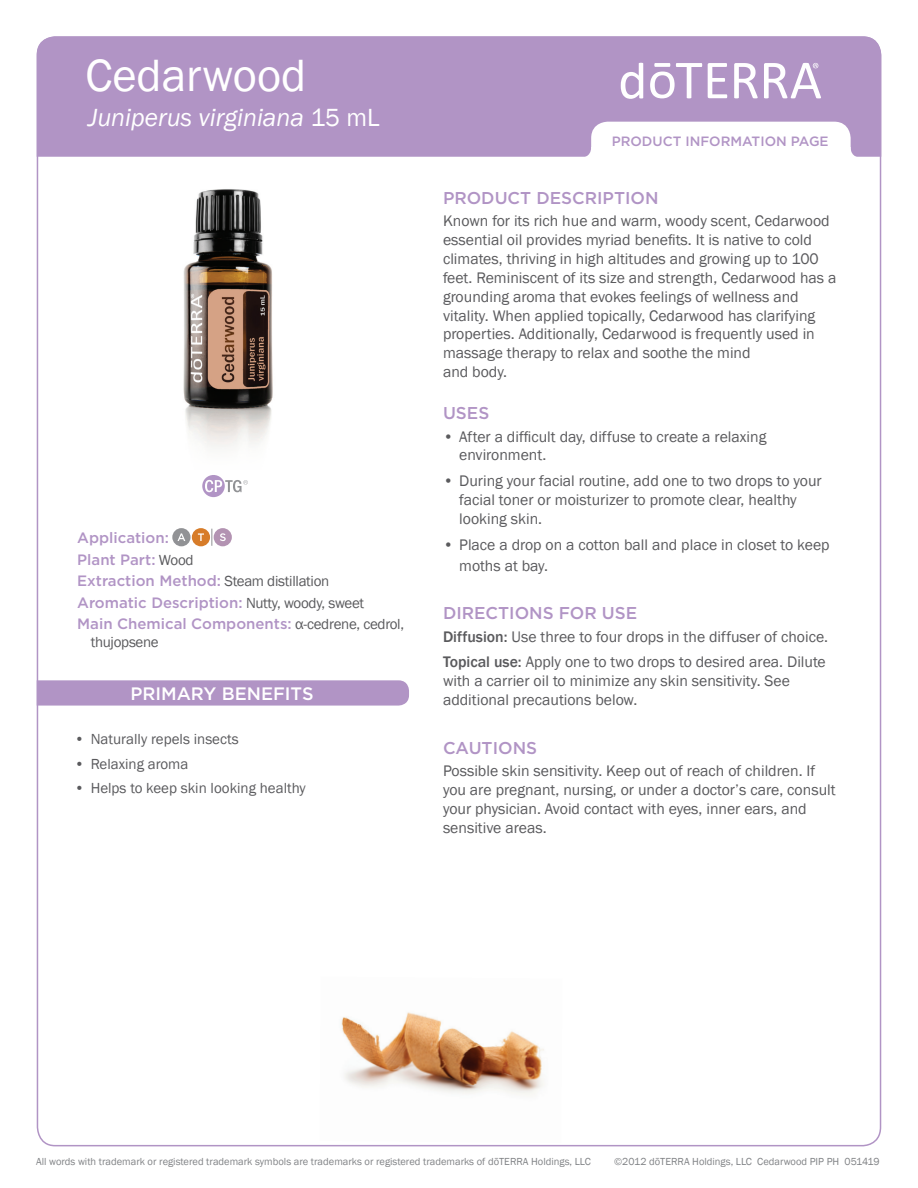
<style>
.page{position:relative;width:918px;height:1188px;background:#fff}
.page>*{position:absolute;margin:0;border:0;box-sizing:border-box;transform-origin:0 0}
.t1{font:46.5px "Franklin Gothic";color:#fff}
.t2{font:italic 25.5px "Franklin Gothic";color:#fff}
.t3{font:500 18px "Gotham";color:#fff}
.t4{font:500 17.1px "Gotham";color:#b194c5}
.t5{font:15.75px/18.9px "Franklin Gothic";color:#5a5a5d}
.t6{font:500 15px/21.5px "Gotham";color:#b194c5}
.t7{font:15px "Franklin Gothic";color:#5a5a5d}
.t8{font:15px "Franklin Gothic";letter-spacing:-.02em;color:#5a5a5d}
.t9{font:500 13.5px "Gotham";color:#b194c5}
.t10{font:10.5px "Franklin Gothic";color:#808285}
.s1{font-style:normal}
.s2{font-family:"Franklin Gothic";font-weight:400;color:#5a5a5d}
.s3{font-weight:500}
</style>
<div class="page">
<div style="left:37px;top:36px;width:844px;height:121px;background:#b194c5"></div>
<svg style="left:734px;top:63px;width:24px;height:35px"></svg>
<svg style="left:708px;top:63px;width:19px;height:35px"></svg>
<svg style="left:650px;top:63px;width:52px;height:35px"></svg>
<svg style="left:621px;top:63px;width:22px;height:36px"></svg>
<svg style="left:764px;top:63px;width:57px;height:35px"></svg>
<svg style="left:581px;top:122px;width:280px;height:35px"></svg>
<svg style="left:202px;top:475px;width:46px;height:22px"></svg>
<img style="left:341px;top:1012px;width:203px;height:83px">
<svg style="left:211px;top:529px;width:1px;height:17px"></svg>
<div style="left:172px;top:528px;width:19px;height:18px;background:#919295;border-radius:50%"></div>
<svg style="left:177px;top:533px;width:8px;height:8px"></svg>
<div style="left:192px;top:528px;width:18px;height:18px;background:#d77c29;border-radius:50%"></div>
<svg style="left:198px;top:533px;width:6px;height:8px"></svg>
<div style="left:214px;top:528px;width:18px;height:18px;background:#b393b2;border-radius:50%"></div>
<svg style="left:220px;top:533px;width:6px;height:8px"></svg>
<svg style="left:37px;top:680px;width:372px;height:26px;background:#b397c6"></svg>
<img style="left:183px;top:189px;width:90px;height:260px">
<h1 class="t1" style="left:85px;top:47px;width:222px">Cedarwood</h1>
<h2 class="t2" style="left:88px;top:101px;width:293px">Juniperus virginiana <span class="s1">15 mL</span></h2>
<p class="t6" style="left:77px;top:527px;width:328px">Application:<br>Plant Part: <span class="s2">Wood<br></span>Extraction Method: <span class="s2">Steam distillation<br></span>Aromatic Description: <span class="s2">Nutty, woody, sweet<br></span>Main Chemical Components: <span class="s2">α-cedrene, cedrol,</span></p>
<p class="t8" style="left:91px;top:633px;width:70px">thujopsene</p>
<p class="t3" style="left:130px;top:682px;width:185px">PRIMARY BENEFITS</p>
<p class="t7" style="left:75px;top:730px;width:166px">• Naturally repels insects</p>
<p class="t7" style="left:75px;top:754px;width:115px">• Relaxing aroma</p>
<p class="t7" style="left:75px;top:779px;width:233px">• Helps to keep skin looking healthy</p>
<p class="t9" style="left:612px;top:132px;width:218px">PRODUCT INFORMATION PAGE</p>
<p class="t4" style="left:443px;top:187px;width:217px">PRODUCT DESCRIPTION</p>
<p class="t5" style="left:443px;top:212px;width:395px">Known for its rich hue and warm, woody scent, Cedarwood essential oil provides myriad benefits. It is native to cold climates, thriving in high altitudes and growing up to 100 feet. Reminiscent of its size and strength, Cedarwood has a grounding aroma that evokes feelings of wellness and vitality. When applied topically, Cedarwood has clarifying properties. Additionally, Cedarwood is frequently used in massage therapy to relax and soothe the mind<br>and body.</p>
<p class="t4" style="left:443px;top:402px;width:48px">USES</p>
<p class="t5" style="left:459px;top:427px;width:309px;text-indent:-16px">• After a difficult day, diffuse to create a relaxing environment.</p>
<p class="t5" style="left:459px;top:472px;width:364px;text-indent:-16px">• During your facial routine, add one to two drops to your facial toner or moisturizer to promote clear, healthy looking skin.</p>
<p class="t5" style="left:459px;top:534px;width:372px;line-height:21px;text-indent:-16px">• Place a drop on a cotton ball and place in closet to keep moths at bay.</p>
<p class="t4" style="left:443px;top:602px;width:196px">DIRECTIONS FOR USE</p>
<p class="t5" style="left:443px;top:624px;width:387px;line-height:25.7px"><span class="s3">Diffusion:</span> Use three to four drops in the diffuser of choice.<br><span class="s3">Topical use:</span> Apply one to two drops to desired area. Dilute</p>
<p class="t5" style="left:443px;top:672px;width:348px">with a carrier oil to minimize any skin sensitivity. See additional precautions below.</p>
<p class="t4" style="left:443px;top:737px;width:96px">CAUTIONS</p>
<p class="t5" style="left:443px;top:762px;width:394px">Possible skin sensitivity. Keep out of reach of children. If you are pregnant, nursing, or under a doctor’s care, consult your physician. Avoid contact with eyes, inner ears, and sensitive areas.</p>
<p class="t10" style="left:36px;top:1155px;width:556px">All words with trademark or registered trademark symbols are trademarks or registered trademarks of dōTERRA Holdings, LLC</p>
<p class="t10" style="left:614px;top:1155px;width:267px">©2012 dōTERRA Holdings, LLC Cedarwood PIP PH 051419</p>
</div>
